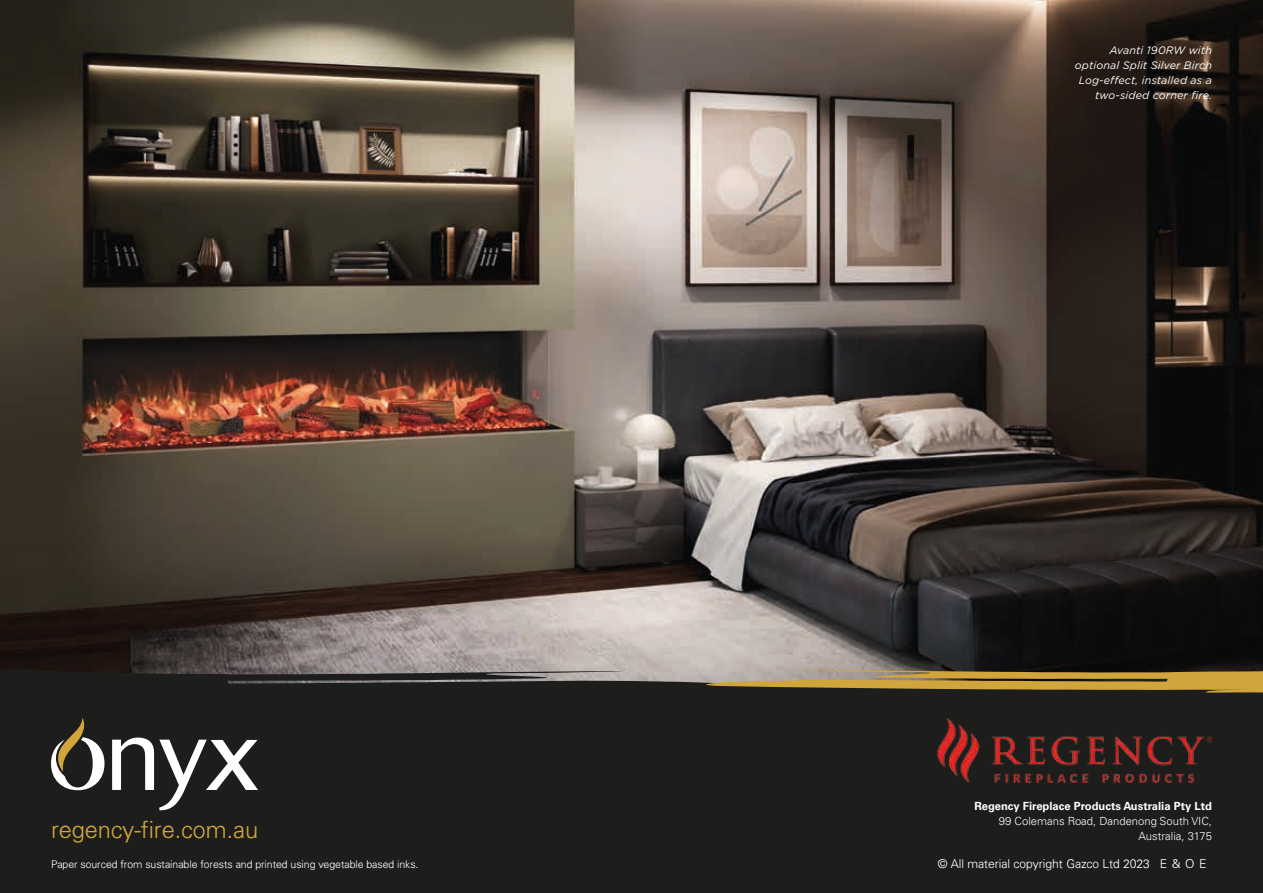
<style>
.page{position:relative;width:1263px;height:893px;background:#fff}
.page>*{position:absolute;margin:0;border:0;box-sizing:border-box;transform-origin:0 0}
.t1{font:300 23.55px "Univers";color:#d0a53b}
.t2{font:300 12.15px "Univers";color:#fff}
.t3{font:300 11.25px/15px "Univers LT Pro 45";color:#fff;text-align:right}
.t4{font:700 11.25px "Univers LT Std";color:#fff}
.t5{font:italic 10.8px/15px "Gotham";letter-spacing:.01em;color:#fff;text-align:right}
.t6{font:300 10.5px "Univers";color:#fff}
</style>
<div class="page">
<img style="left:0;top:0;width:1263px;height:669px">
<div style="left:0;top:684px;width:1263px;height:209px;background:#1d1d1b"></div>
<svg style="left:0;top:669px;width:1263px;height:24px"></svg>
<svg style="left:112px;top:737px;width:146px;height:73px"></svg>
<svg style="left:51px;top:718px;width:53px;height:72px"></svg>
<img style="left:938px;top:718px;width:274px;height:64px">
<h1 class="t1" style="left:51px;top:815px;width:209px">regency-fire.com.au</h1>
<p class="t5" style="left:1075px;top:42px;width:139px">Avanti 190RW with optional Split Silver Birch<br>Log-effect, installed as a two-sided corner fire.</p>
<p class="t4" style="left:974px;top:799px;width:239px">Regency Fireplace Products Australia Pty Ltd</p>
<p class="t3" style="left:999px;top:813px;width:214px">99 Colemans Road, Dandenong South VIC,<br>Australia, 3175</p>
<p class="t6" style="left:51px;top:858px;width:369px">Paper sourced from sustainable forests and printed using vegetable based inks.</p>
<p class="t2" style="left:938px;top:857px;width:270px">© All material copyright Gazco Ltd 2023 E &amp; O E</p>
</div>
